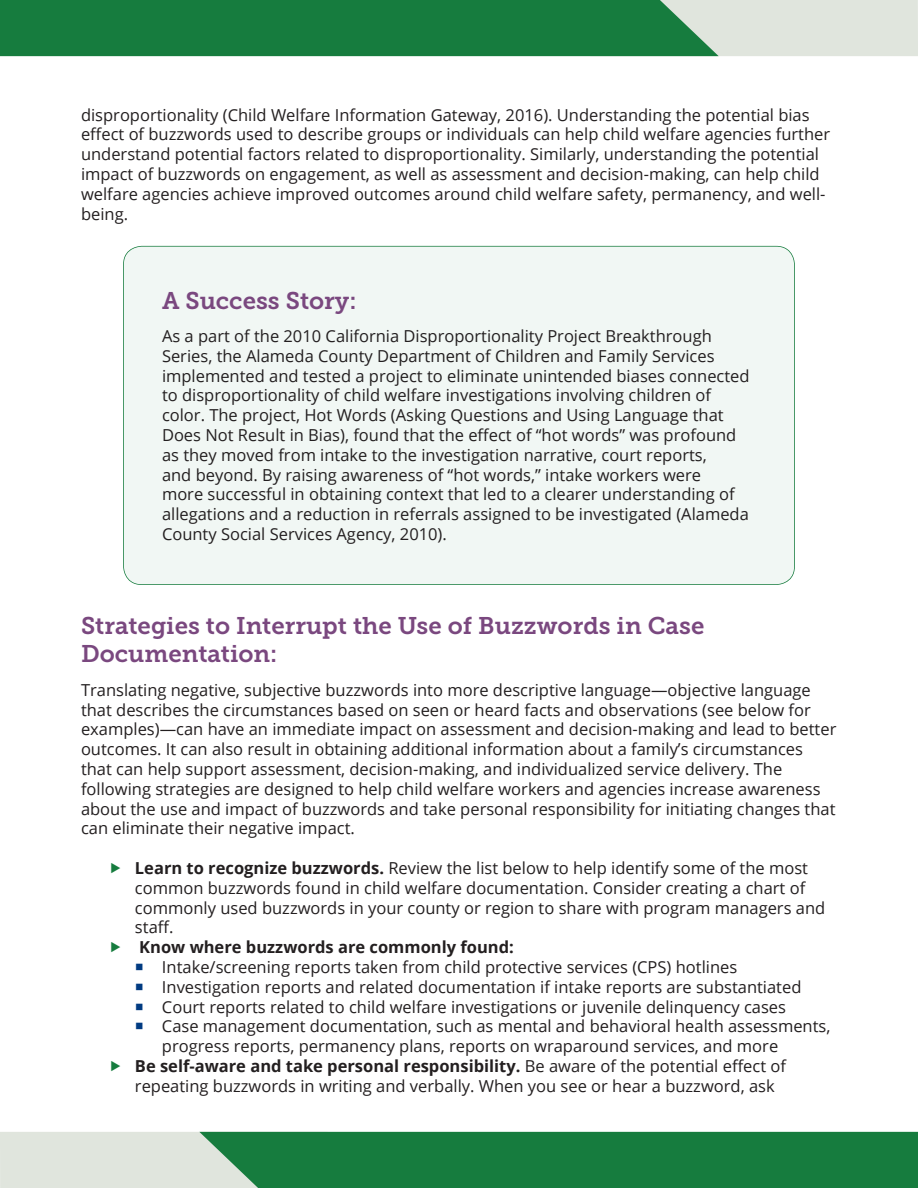
<style>
.page{position:relative;width:918px;height:1188px;background:#fff}
.page>*{position:absolute;margin:0;border:0;box-sizing:border-box;transform-origin:0 0}
.t1{font:24px/28.8px "Museo Slab 700";color:#7a487f}
.t2{font:16.5px/19.8px "Open Sans";color:#231f20}
.t3{font:700 16.5px "Open Sans";color:#231f20}
.s1{font-weight:700}
.s2{color:#013b82}
</style>
<div class="page">
<div style="left:124px;top:247px;width:670px;height:337px;background:#f1f7f4;border-radius:18px"></div>
<svg style="left:0;top:1132px;width:918px;height:56px;background:#489666"></svg>
<svg style="left:0;top:0;width:918px;height:56px;background:#479565"></svg>
<p class="t2" style="left:81px;top:104px;width:751px">disproportionality (Child Welfare Information Gateway, 2016). Understanding the potential bias effect of buzzwords used to describe groups or individuals can help child welfare agencies further understand potential factors related to disproportionality. Similarly, understanding the potential impact of buzzwords on engagement, as well as assessment and decision-making, can help child welfare agencies achieve improved outcomes around child welfare safety, permanency, and well&shy;being.</p>
<h2 class="t1" style="left:162px;top:286px;width:196px">A Success Story:</h2>
<p class="t2" style="left:162px;top:326px;width:589px">As a part of the 2010 California Disproportionality Project Breakthrough Series, the Alameda County Department of Children and Family Services implemented and tested a project to eliminate unintended biases connected to disproportionality of child welfare investigations involving children of color. The project, Hot Words (Asking Questions and Using Language that Does Not Result in Bias), found that the effect of “hot words” was profound as they moved from intake to the investigation narrative, court reports,<br>and beyond. By raising awareness of “hot words,” intake workers were<br>more successful in obtaining context that led to a clearer understanding of allegations and a reduction in referrals assigned to be investigated (Alameda County Social Services Agency, 2010).</p>
<h2 class="t1" style="left:81px;top:611px;width:625px">Strategies to Interrupt the Use of Buzzwords in Case<br>Documentation:</h2>
<p class="t2" style="left:81px;top:679px;width:757px">Translating negative, subjective buzzwords into more descriptive language—objective language that describes the circumstances based on seen or heard facts and observations (see below for examples)—can have an immediate impact on assessment and decision-making and lead to better outcomes. It can also result in obtaining additional information about a family’s circumstances that can help support assessment, decision-making, and individualized service delivery. The following strategies are designed to help child welfare workers and agencies increase awareness about the use and impact of buzzwords and take personal responsibility for initiating changes that can eliminate their negative impact.</p>
<p class="t2" style="left:135px;top:858px;width:692px"><span class="s1">Learn to recognize buzzwords.</span> Review the list below to help identify some of the most common buzzwords found in child welfare documentation. Consider creating a chart of commonly used buzzwords in your county or region to share with program managers and staff.</p>
<p class="t3" style="left:139px;top:935px;width:376px">Know where buzzwords are commonly found:</p>
<p class="t2" style="left:135px;top:957px;width:604px"><span class="s2">○</span> Intake/screening reports taken from child protective services (CPS) hotlines</p>
<p class="t2" style="left:135px;top:976px;width:668px"><span class="s2">○</span> Investigation reports and related documentation if intake reports are substantiated</p>
<p class="t2" style="left:135px;top:996px;width:653px"><span class="s2">○</span> Court reports related to child welfare investigations or juvenile delinquency cases</p>
<p class="t2" style="left:162px;top:1016px;width:670px;text-indent:-27px"><span class="s2">○</span> Case management documentation, such as mental and behavioral health assessments, progress reports, permanency plans, reports on wraparound services, and more</p>
<p class="t2" style="left:135px;top:1056px;width:653px"><span class="s1">Be self-aware and take personal responsibility.</span> Be aware of the potential effect of repeating buzzwords in writing and verbally. When you see or hear a buzzword, ask</p>
</div>
